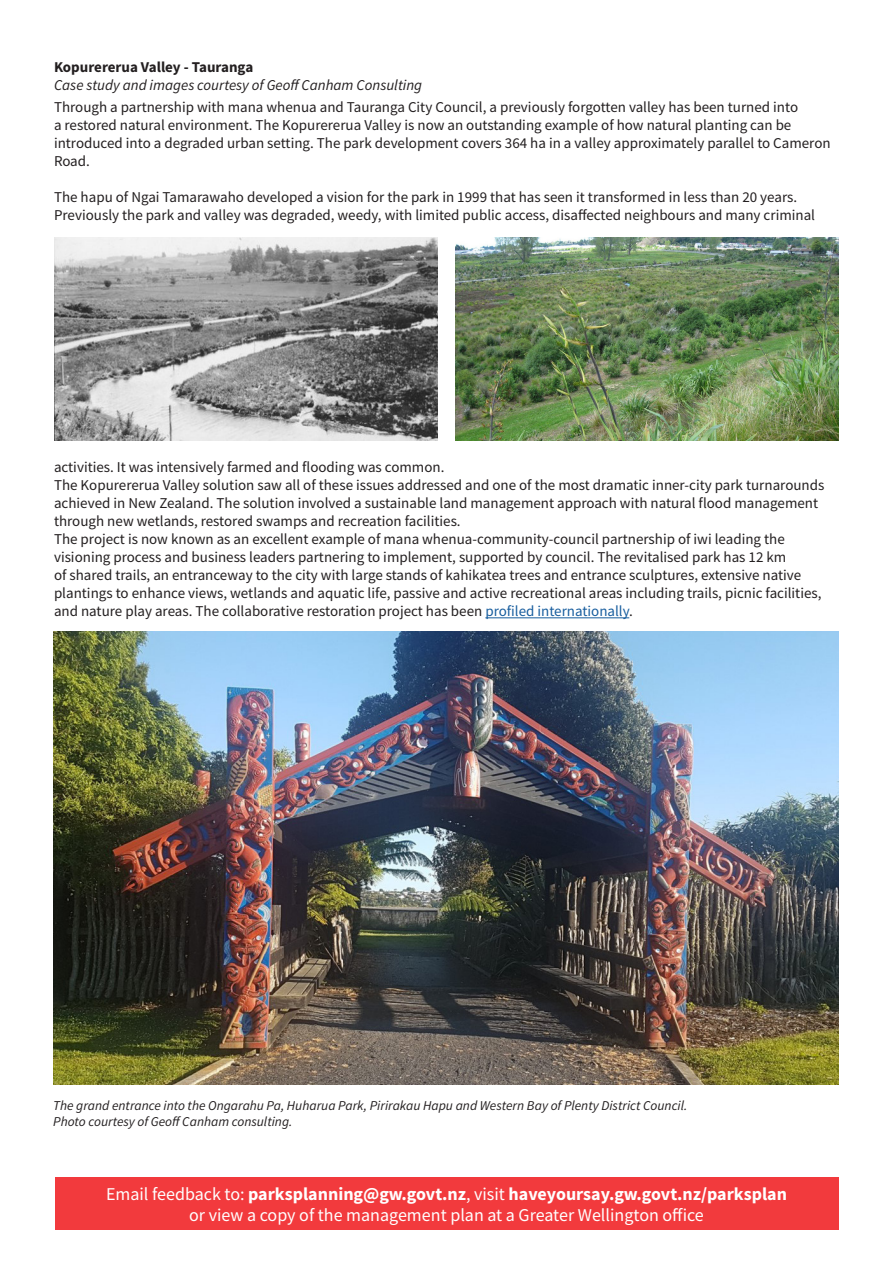
<style>
.page{position:relative;width:893px;height:1263px;background:#fff}
.page>*{position:absolute;margin:0;border:0;box-sizing:border-box;transform-origin:0 0}
.t1{font:700 18px "Source Sans Pro";color:#fff}
.t2{font:18px "Source Sans Pro";color:#fff}
.t3{font:15px/18px "Source Sans Pro";color:#231f20}
.body_-_bold{font:italic 15px/18px "Source Sans Pro";color:#231f20}
.t4{font:italic 13.5px/16.2px "Source Sans Pro";color:#231f20}
.s1{font-weight:700;font-style:normal}
.s2{color:#175d9e}
.s3{font-weight:400}
</style>
<div class="page">
<hr style="left:485px;top:617px;width:144px;height:1px;background:#175d9e">
<img style="left:54px;top:237px;width:383px;height:203px">
<img style="left:455px;top:237px;width:383px;height:203px">
<img style="left:53px;top:631px;width:785px;height:454px">
<div style="left:55px;top:1178px;width:783px;height:52px;background:#f23a3d"></div>
<p class="body_-_bold" style="left:54px;top:58px;width:370px"><span class="s1">Kopurererua Valley - Tauranga<br></span>Case study and images courtesy of Geoff Canham Consulting</p>
<p class="t3" style="left:54px;top:98px;width:778px">Through a partnership with mana whenua and Tauranga City Council, a previously forgotten valley has been turned into<br>a restored natural environment. The Kopurererua Valley is now an outstanding example of how natural planting can be introduced into a degraded urban setting. The park development covers 364 ha in a valley approximately parallel to Cameron Road.</p>
<p class="t3" style="left:54px;top:188px;width:763px">The hapu of Ngai Tamarawaho developed a vision for the park in 1999 that has seen it transformed in less than 20 years.<br>Previously the park and valley was degraded, weedy, with limited public access, disaffected neighbours and many criminal</p>
<p class="t3" style="left:54px;top:458px;width:392px">activities. It was intensively farmed and flooding was common.</p>
<p class="t3" style="left:54px;top:476px;width:772px">The Kopurererua Valley solution saw all of these issues addressed and one of the most dramatic inner-city park turnarounds achieved in New Zealand. The solution involved a sustainable land management approach with natural flood management through new wetlands, restored swamps and recreation facilities.</p>
<p class="t3" style="left:54px;top:530px;width:769px">The project is now known as an excellent example of mana whenua-community-council partnership of iwi leading the visioning process and business leaders partnering to implement, supported by council. The revitalised park has 12 km<br>of shared trails, an entranceway to the city with large stands of kahikatea trees and entrance sculptures, extensive native plantings to enhance views, wetlands and aquatic life, passive and active recreational areas including trails, picnic facilities, and nature play areas. The collaborative restoration project has been <span class="s2">profiled internationally</span>.</p>
<p class="t4" style="left:53px;top:1097px;width:636px">The grand entrance into the Ongarahu Pa, Huharua Park, Pirirakau Hapu and Western Bay of Plenty District Council.<br>Photo courtesy of Geoff Canham consulting.</p>
<p class="t1" style="left:106px;top:1181px;width:682px"><span class="s3">Email feedback to:</span> parksplanning@gw.govt.nz<span class="s3">, visit</span> haveyoursay.gw.govt.nz/parksplan</p>
<p class="t2" style="left:189px;top:1204px;width:516px">or view a copy of the management plan at a Greater Wellington office</p>
</div>
